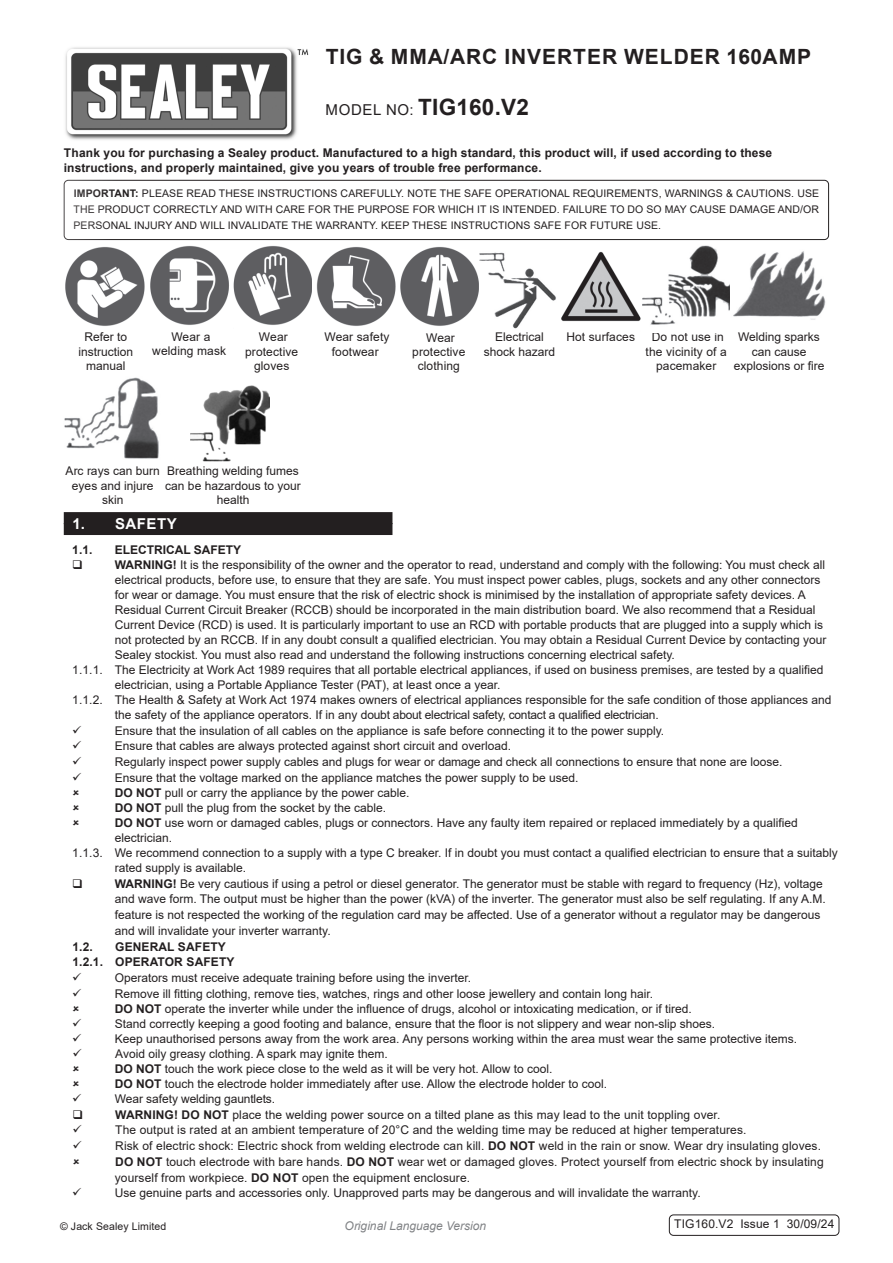
<style>
.page{position:relative;width:893px;height:1263px;background:#fff}
.page>*{position:absolute;margin:0;border:0;box-sizing:border-box;transform-origin:0 0}
.Instructions_Model_No{font:700 22.5px "Arial";letter-spacing:.01em;color:#231f20}
.Product_Description{font:700 21px "Arial";letter-spacing:.045em;color:#231f20}
.t1{font:700 15px "Arial";letter-spacing:.035em;color:#fff}
.Body__Footer{font:12px/14.4px "Arial";color:#231f20;text-align:center}
.Body{font:700 12px/15.8px "Arial";letter-spacing:.01em;color:#231f20}
.t2{font:italic 12px "Arial";color:#808285}
.Body__Justified__7pt{font:10.5px/15.8px "Arial";letter-spacing:.01em;color:#231f20;text-align:justify}
.s1{font-weight:400;font-size:15px}
.s2{font-weight:700}
</style>
<div class="page">
<img style="left:65px;top:47px;width:244px;height:93px">
<div style="left:64px;top:180px;width:765px;height:60px;border:1px solid #231f20;border-radius:4px"></div>
<div style="left:64px;top:523px;width:328px;height:12px;background:#231f20"></div>
<div style="left:64px;top:512px;width:328px;height:12px;background:#231f20"></div>
<img style="left:65px;top:246px;width:415px;height:80px">
<img style="left:480px;top:245px;width:250px;height:84px">
<img style="left:64px;top:377px;width:95px;height:82px">
<img style="left:733px;top:251px;width:93px;height:69px">
<img style="left:190px;top:385px;width:79px;height:77px">
<div style="left:669px;top:1214px;width:170px;height:22px;border:1px solid #231f20;border-radius:4px"></div>
<p class="Product_Description" style="left:326px;top:42px;width:487px">TIG &amp; MMA/ARC INVERTER WELDER 160AMP</p>
<p class="Instructions_Model_No" style="left:326px;top:91px;width:205px"><span class="s1">MODEL NO:</span> TIG160.V2</p>
<p class="Body" style="left:64px;top:145px;width:710px">Thank you for purchasing a Sealey product. Manufactured to a high standard, this product will, if used according to these instructions, and properly maintained, give you years of trouble free performance.</p>
<p class="Body__Justified__7pt" style="left:74px;top:186px;width:747px"><span class="s2">IMPORTANT:</span> PLEASE READ THESE INSTRUCTIONS CAREFULLY. NOTE THE SAFE OPERATIONAL REQUIREMENTS, WARNINGS &amp; CAUTIONS. USE THE PRODUCT CORRECTLY AND WITH CARE FOR THE PURPOSE FOR WHICH IT IS INTENDED. FAILURE TO DO SO MAY CAUSE DAMAGE AND/OR PERSONAL INJURY AND WILL INVALIDATE THE WARRANTY. KEEP THESE INSTRUCTIONS SAFE FOR FUTURE USE.</p>
<p class="Body__Footer" style="left:152px;top:329px;width:76px">Wear a welding mask</p>
<p class="Body__Footer" style="left:245px;top:330px;width:55px">Wear protective gloves</p>
<p class="Body__Footer" style="left:324px;top:330px;width:67px">Wear safety footwear</p>
<p class="Body__Footer" style="left:412px;top:330px;width:55px">Wear protective clothing</p>
<p class="Body__Footer" style="left:734px;top:330px;width:92px">Welding sparks can cause explosions or fire</p>
<p class="Body__Footer" style="left:78px;top:330px;width:56px">Refer to instruction manual</p>
<p class="Body__Footer" style="left:566px;top:330px;width:70px">Hot surfaces</p>
<p class="Body__Footer" style="left:646px;top:330px;width:83px">Do not use in the vicinity of a pacemaker</p>
<p class="Body__Footer" style="left:484px;top:330px;width:73px">Electrical shock hazard</p>
<p class="Body__Footer" style="left:66px;top:464px;width:96px">Arc rays can burn eyes and injure skin</p>
<p class="Body__Footer" style="left:165px;top:464px;width:137px">Breathing welding fumes can be hazardous to your health</p>
<p class="t1" style="left:73px;top:513px;width:106px">1. SAFETY</p>
<p class="Body" style="left:72px;top:542px;width:22px">1.1.</p>
<p class="Body" style="left:115px;top:542px;width:128px">ELECTRICAL SAFETY</p>
<p class="Body__Footer" style="left:115px;top:557px;width:713px;line-height:15px;text-align:left"><span class="s2">WARNING!</span> It is the responsibility of the owner and the operator to read, understand and comply with the following: You must check all electrical products, before use, to ensure that they are safe. You must inspect power cables, plugs, sockets and any other connectors for wear or damage. You must ensure that the risk of electric shock is minimised by the installation of appropriate safety devices. A Residual Current Circuit Breaker (RCCB) should be incorporated in the main distribution board. We also recommend that a Residual Current Device (RCD) is used. It is particularly important to use an RCD with portable products that are plugged into a supply which is not protected by an RCCB. If in any doubt consult a qualified electrician. You may obtain a Residual Current Device by contacting your Sealey stockist. You must also read and understand the following instructions concerning electrical safety.</p>
<p class="Body__Footer" style="left:115px;top:662px;width:710px;line-height:15px;text-align:left;text-indent:-43px">1.1.1. The Electricity at Work Act 1989 requires that all portable electrical appliances, if used on business premises, are tested by a qualified electrician, using a Portable Appliance Tester (PAT), at least once a year.</p>
<p class="Body__Footer" style="left:115px;top:692px;width:718px;line-height:15px;text-align:left;text-indent:-43px">1.1.2. The Health &amp; Safety at Work Act 1974 makes owners of electrical appliances responsible for the safe condition of those appliances and the safety of the appliance operators. If in any doubt about electrical safety, contact a qualified electrician.</p>
<p class="Body__Footer" style="left:115px;top:723px;width:551px">Ensure that the insulation of all cables on the appliance is safe before connecting it to the power supply.</p>
<p class="Body__Footer" style="left:115px;top:739px;width:398px">Ensure that cables are always protected against short circuit and overload.</p>
<p class="Body__Footer" style="left:115px;top:754px;width:669px">Regularly inspect power supply cables and plugs for wear or damage and check all connections to ensure that none are loose.</p>
<p class="Body__Footer" style="left:115px;top:770px;width:465px">Ensure that the voltage marked on the appliance matches the power supply to be used.</p>
<p class="Body__Footer" style="left:115px;top:785px;width:296px"><span class="s2">DO NOT</span> pull or carry the appliance by the power cable.</p>
<p class="Body__Footer" style="left:115px;top:800px;width:273px"><span class="s2">DO NOT</span> pull the plug from the socket by the cable.</p>
<p class="Body__Footer" style="left:115px;top:815px;width:684px;line-height:15px;text-align:left"><span class="s2">DO NOT</span> use worn or damaged cables, plugs or connectors. Have any faulty item repaired or replaced immediately by a qualified electrician.</p>
<p class="Body__Footer" style="left:115px;top:845px;width:724px;line-height:15px;text-align:left;text-indent:-43px">1.1.3. We recommend connection to a supply with a type C breaker. If in doubt you must contact a qualified electrician to ensure that a suitably rated supply is available.</p>
<p class="Body__Footer" style="left:115px;top:875px;width:713px;line-height:15.8px;text-align:left"><span class="s2">WARNING!</span> Be very cautious if using a petrol or diesel generator. The generator must be stable with regard to frequency (Hz), voltage and wave form. The output must be higher than the power (kVA) of the inverter. The generator must also be self regulating. If any A.M. feature is not respected the working of the regulation card may be affected. Use of a generator without a regulator may be dangerous and will invalidate your inverter warranty.</p>
<p class="Body" style="left:72px;top:939px;width:22px">1.2.</p>
<p class="Body" style="left:115px;top:939px;width:112px">GENERAL SAFETY</p>
<p class="Body" style="left:72px;top:954px;width:163px">1.2.1. OPERATOR SAFETY</p>
<p class="Body__Footer" style="left:115px;top:970px;width:358px">Operators must receive adequate training before using the inverter.</p>
<p class="Body__Footer" style="left:115px;top:986px;width:540px">Remove ill fitting clothing, remove ties, watches, rings and other loose jewellery and contain long hair.</p>
<p class="Body__Footer" style="left:115px;top:1001px;width:578px"><span class="s2">DO NOT</span> operate the inverter while under the influence of drugs, alcohol or intoxicating medication, or if tired.</p>
<p class="Body__Footer" style="left:115px;top:1016px;width:602px">Stand correctly keeping a good footing and balance, ensure that the floor is not slippery and wear non-slip shoes.</p>
<p class="Body__Footer" style="left:115px;top:1031px;width:684px">Keep unauthorised persons away from the work area. Any persons working within the area must wear the same protective items.</p>
<p class="Body__Footer" style="left:115px;top:1046px;width:274px">Avoid oily greasy clothing. A spark may ignite them.</p>
<p class="Body__Footer" style="left:115px;top:1061px;width:439px"><span class="s2">DO NOT</span> touch the work piece close to the weld as it will be very hot. Allow to cool.</p>
<p class="Body__Footer" style="left:115px;top:1076px;width:494px"><span class="s2">DO NOT</span> touch the electrode holder immediately after use. Allow the electrode holder to cool.</p>
<p class="Body__Footer" style="left:115px;top:1091px;width:162px">Wear safety welding gauntlets.</p>
<p class="Body__Footer" style="left:115px;top:1107px;width:607px"><span class="s2">WARNING! DO NOT</span> place the welding power source on a tilted plane as this may lead to the unit toppling over.</p>
<p class="Body__Footer" style="left:115px;top:1123px;width:633px">The output is rated at an ambient temperature of 20°C and the welding time may be reduced at higher temperatures.</p>
<p class="Body__Footer" style="left:115px;top:1138px;width:707px">Risk of electric shock: Electric shock from welding electrode can kill. <span class="s2">DO NOT</span> weld in the rain or snow. Wear dry insulating gloves.</p>
<p class="Body__Footer" style="left:115px;top:1154px;width:710px;line-height:15.8px;text-align:left"><span class="s2">DO NOT</span> touch electrode with bare hands. <span class="s2">DO NOT</span> wear wet or damaged gloves. Protect yourself from electric shock by insulating yourself from workpiece. <span class="s2">DO NOT</span> open the equipment enclosure.</p>
<p class="Body__Footer" style="left:115px;top:1186px;width:587px">Use genuine parts and accessories only. Unapproved parts may be dangerous and will invalidate the warranty.</p>
<p class="Body__Justified__7pt" style="left:60px;top:1218px;width:108px">© Jack Sealey Limited</p>
<p class="t2" style="left:345px;top:1218px;width:143px">Original Language Version</p>
<p class="Body__Footer" style="left:674px;top:1217px;width:162px">TIG160.V2 Issue 1 30/09/24</p>
</div>
